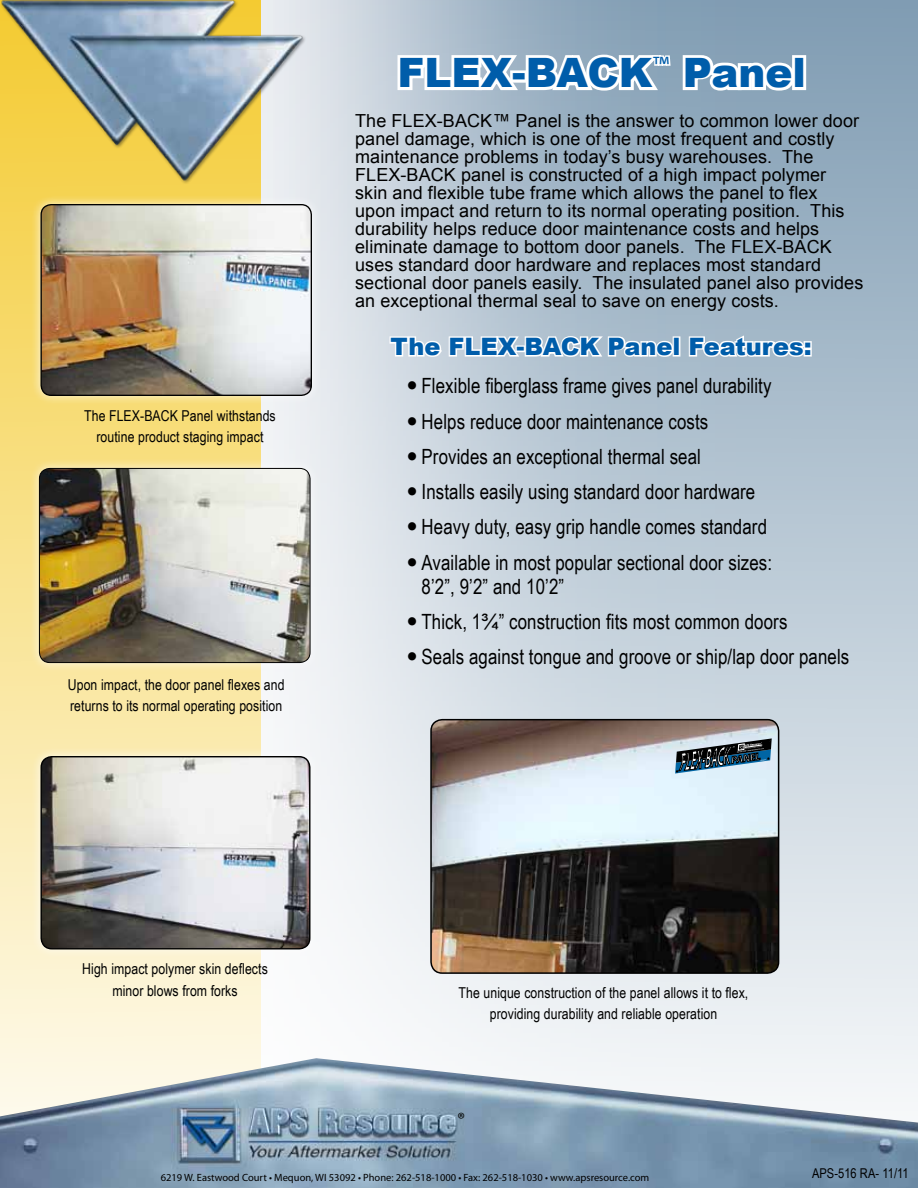
<style>
.page{position:relative;width:918px;height:1188px;background:#fff}
.page>*{position:absolute;margin:0;border:0;box-sizing:border-box;transform-origin:0 0}
.t1{font:900 40.5px "Arial";color:#005daa}
.t2{font:900 24px "Arial";color:#005daa}
.t3{font:21px/35.2px "Arial Narrow";letter-spacing:.005em;color:#000}
.t4{font:18px/18px "Arial";letter-spacing:.005em;color:#000}
.t5{font:18px "Myriad Pro";color:#000}
.t6{font:15px/21.8px "Arial Narrow";letter-spacing:.005em;color:#000;text-align:center}
.t7{font:13.5px "Arial Narrow";letter-spacing:.005em;color:#000}
.t8{font:10.5px "Myriad Pro";color:#000}
.s1{font-family:"Arial"}
</style>
<div class="page">
<svg style="left:0;top:236px;width:261px;height:822px;background:#fae9ac"></svg>
<svg style="left:395px;top:45px;width:277px;height:50px"></svg>
<svg style="left:680px;top:50px;width:121px;height:45px"></svg>
<div style="left:792px;top:55px;width:14px;height:35px;border:6px solid #fff"></div>
<svg style="left:388px;top:332px;width:288px;height:27px"></svg>
<div style="left:673px;top:336px;width:7px;height:21px;border:3px solid #fff"></div>
<svg style="left:687px;top:333px;width:126px;height:26px"></svg>
<img style="left:0;top:0;width:321px;height:236px">
<img style="left:0;top:1058px;width:918px;height:130px">
<div style="left:31px;top:194px;width:291px;height:212px;background:#fff;opacity:.75"></div>
<img style="left:41px;top:205px;width:270px;height:190px">
<div style="left:40px;top:204px;width:272px;height:192px;border:1px solid #000;border-radius:10px"></div>
<div style="left:29px;top:458px;width:291px;height:215px;background:#fff;opacity:.75"></div>
<img style="left:39px;top:468px;width:271px;height:194px">
<div style="left:39px;top:468px;width:272px;height:195px;border:1px solid #000;border-radius:10px"></div>
<div style="left:31px;top:746px;width:289px;height:213px;background:#fff;opacity:.75"></div>
<img style="left:41px;top:757px;width:269px;height:192px">
<div style="left:40px;top:756px;width:270px;height:194px;border:1px solid #000;border-radius:11px"></div>
<img style="left:431px;top:720px;width:348px;height:253px">
<div style="left:430px;top:719px;width:349px;height:255px;border:2px solid #000;border-radius:11px"></div>
<svg style="left:675px;top:732px;width:97px;height:48px;background:#8697a2"></svg>
<svg style="left:408px;top:381px;width:8px;height:9px"></svg>
<svg style="left:408px;top:417px;width:8px;height:8px"></svg>
<svg style="left:408px;top:452px;width:8px;height:8px"></svg>
<svg style="left:408px;top:487px;width:8px;height:9px"></svg>
<svg style="left:408px;top:523px;width:8px;height:8px"></svg>
<svg style="left:408px;top:558px;width:8px;height:8px"></svg>
<svg style="left:408px;top:617px;width:8px;height:8px"></svg>
<svg style="left:408px;top:652px;width:8px;height:9px"></svg>
<h1 class="t1" style="left:397px;top:43px;width:410px">FLEX-BACK<sup>™</sup> Panel</h1>
<p class="t4" style="left:355px;top:112px;width:510px">The FLEX-BACK™ Panel is the answer to common lower door panel damage, which is one of the most frequent and costly maintenance problems in today’s busy warehouses. The FLEX-BACK panel is constructed of a high impact polymer<br>skin and flexible tube frame which allows the panel to flex<br>upon impact and return to its normal operating position. This durability helps reduce door maintenance costs and helps eliminate damage to bottom door panels. The FLEX-BACK uses standard door hardware and replaces most standard sectional door panels easily. The insulated panel also provides an exceptional thermal seal to save on energy costs.</p>
<p class="t6" style="left:84px;top:404px;width:193px">The FLEX-BACK Panel withstands routine product staging impact</p>
<p class="t6" style="left:68px;top:673px;width:218px;text-align:left">Upon impact, the door panel flexes and returns to its normal operating position</p>
<p class="t6" style="left:82px;top:958px;width:187px">High impact polymer skin deflects minor blows from forks</p>
<h2 class="t2" style="left:390px;top:329px;width:423px">The FLEX-BACK Panel Features:</h2>
<p class="t3" style="left:422px;top:367px;width:352px">Flexible fiberglass frame gives panel durability Helps reduce door maintenance costs Provides an exceptional thermal seal<br>Installs easily using standard door hardware Heavy duty, easy grip handle comes standard Available in most popular sectional door sizes:</p>
<p class="t3" style="left:422px;top:568px;width:429px">8’2”, 9’2” and 10’2”<br>Thick, 1<span class="s1">¾</span>” construction fits most common doors<br>Seals against tongue and groove or ship/lap door panels</p>
<p class="t6" style="left:459px;top:981px;width:291px">The unique construction of the panel allows it to flex, providing durability and reliable operation</p>
<p class="t5" style="left:458px;top:1108px;width:9px">®</p>
<p class="t8" style="left:161px;top:1171px;width:490px">6219 W. Eastwood Court • Mequon, WI 53092 • Phone: 262-518-1000 • Fax: 262-518-1030 • www.apsresource.com</p>
<p class="t7" style="left:812px;top:1163px;width:98px">APS-516 RA- 11/11</p>
</div>
